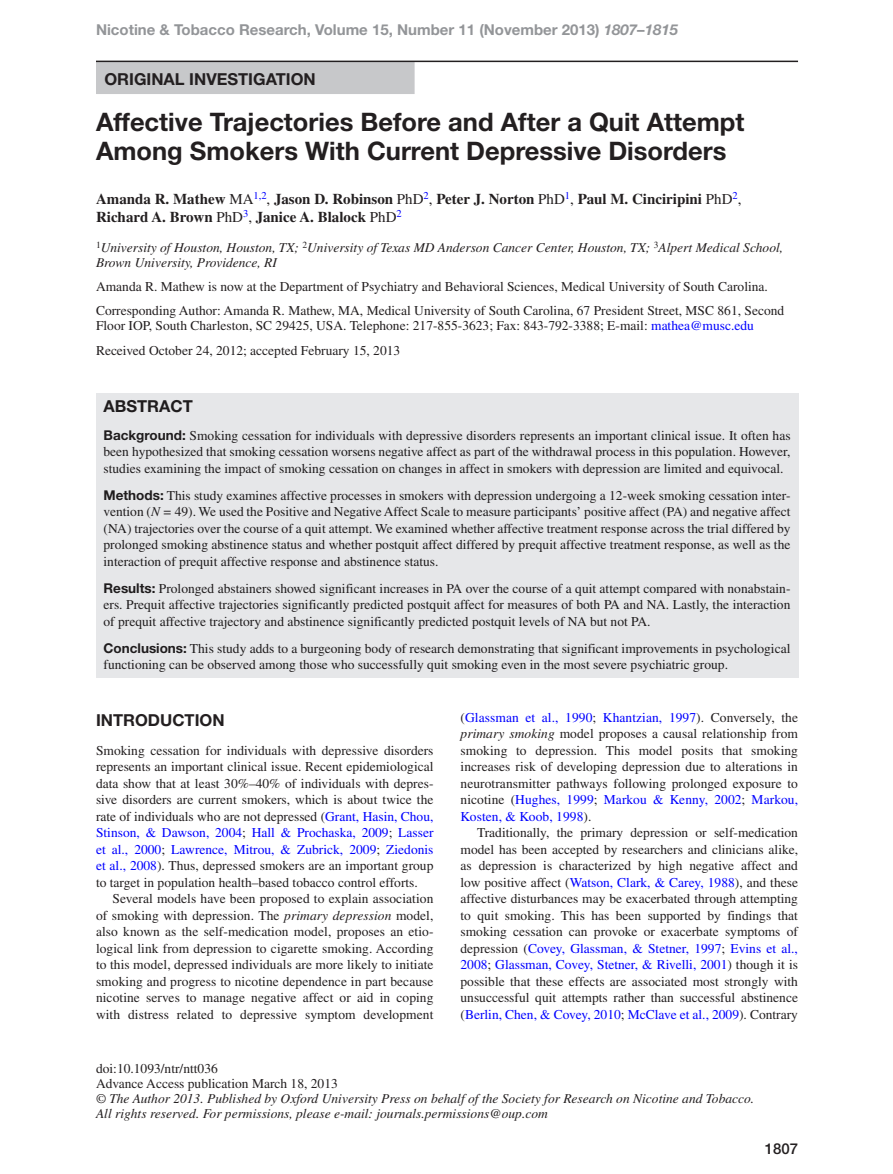
<style>
.page{position:relative;width:893px;height:1174px;background:#fff}
.page>*{position:absolute;margin:0;border:0;box-sizing:border-box;transform-origin:0 0}
.t1{font:700 25.5px/28.5px "Helvetica Neue LT Std";color:#231f20}
.t2{font:700 16.5px "Helvetica Neue LT Std";color:#231f20}
.t3{font:700 15px/18px "Times LT Std";color:#231f20}
.t4{font:700 15px "Helvetica Neue LT Std";color:#939598}
.t5{font:500 15px "Helvetica Neue LT Std";color:#231f20}
.t6{font:13.5px/16.5px "Times LT Std";color:#231f20;text-align:justify}
.t7{font:italic 13.5px/15px "Times LT Std";color:#231f20}
.s1{font-style:italic}
.s2{font-weight:400}
.s3{color:#00f}
.s4{font-family:"Helvetica Neue LT Std";font-weight:700}
</style>
<div class="page">
<div style="left:96px;top:61px;width:319px;height:33px;background:#c7c8ca"></div>
<hr style="left:96px;top:61px;width:702px;height:1px;background:#231f20">
<div style="left:96px;top:393px;width:702px;height:284px;background:#e6e7e9"></div>
<p class="t4" style="left:96px;top:20px;width:584px">Nicotine &amp; Tobacco Research, Volume 15, Number 11 (November 2013) <span class="s1">1807</span>–<span class="s1">1815</span></p>
<p class="t2" style="left:104px;top:68px;width:213px">Original Investigation</p>
<h1 class="t1" style="left:96px;top:107px;width:650px">Affective Trajectories Before and After a Quit Attempt<br>Among Smokers With Current Depressive Disorders</h1>
<p class="t3" style="left:96px;top:189px;width:647px">Amanda R. Mathew <span class="s2">MA</span><sup>1,2</sup><span class="s2">,</span> Jason D. Robinson <span class="s2">PhD</span><sup>2</sup><span class="s2">,</span> Peter J. Norton <span class="s2">PhD</span><sup>1</sup><span class="s2">,</span> Paul M. Cinciripini <span class="s2">PhD</span><sup>2</sup><span class="s2">,<br></span>Richard A. Brown <span class="s2">PhD</span><sup>3</sup><span class="s2">,</span> Janice A. Blalock <span class="s2">PhD</span><sup>2</sup></p>
<p class="t7" style="left:96px;top:240px;width:689px"><sup>1</sup>University of Houston, Houston, TX; <sup>2</sup>University of Texas MD Anderson Cancer Center, Houston, TX; <sup>3</sup>Alpert Medical School,<br>Brown University, Providence, RI</p>
<p class="t6" style="left:96px;top:274px;width:690px;line-height:24px">Amanda R. Mathew is now at the Department of Psychiatry and Behavioral Sciences, Medical University of South Carolina.<br>Corresponding Author: Amanda R. Mathew, MA, Medical University of South Carolina, 67 President Street, MSC 861, Second</p>
<p class="t6" style="left:96px;top:312px;width:659px;line-height:25.5px">Floor IOP, South Charleston, SC 29425, USA. Telephone: 217-855-3623; Fax: 843-792-3388; E-mail: <span class="s3">mathea@musc.edu<br></span>Received October 24, 2012; accepted February 15, 2013</p>
<p class="t2" style="left:104px;top:396px;width:91px">Abstract</p>
<p class="t6" style="left:104px;top:426px;width:689px"><span class="s4">Background:</span> Smoking cessation for individuals with depressive disorders represents an important clinical issue. It often has been hypothesized that smoking cessation worsens negative affect as part of the withdrawal process in this population. However, studies examining the impact of smoking cessation on changes in affect in smokers with depression are limited and equivocal.</p>
<p class="t6" style="left:104px;top:486px;width:689px"><span class="s4">Methods:</span> This study examines affective processes in smokers with depression undergoing a 12-week smoking cessation inter&shy;vention (<span class="s1">N =</span> 49). We used the Positive and Negative Affect Scale to measure participants’ positive affect (PA) and negative affect (NA) trajectories over the course of a quit attempt. We examined whether affective treatment response across the trial differed by prolonged smoking abstinence status and whether postquit affect differed by prequit affective treatment response, as well as the interaction of prequit affective response and abstinence status.</p>
<p class="t6" style="left:104px;top:579px;width:688px"><span class="s4">Results:</span> Prolonged abstainers showed significant increases in PA over the course of a quit attempt compared with nonabstain&shy;ers. Prequit affective trajectories significantly predicted postquit affect for measures of both PA and NA. Lastly, the interaction of prequit affective trajectory and abstinence significantly predicted postquit levels of NA but not PA.</p>
<p class="t6" style="left:104px;top:639px;width:688px"><span class="s4">Conclusions:</span> This study adds to a burgeoning body of research demonstrating that significant improvements in psychological functioning can be observed among those who successfully quit smoking even in the most severe psychiatric group.</p>
<p class="t2" style="left:96px;top:710px;width:130px">Introduction</p>
<p class="t6" style="left:96px;top:741px;width:339px">Smoking cessation for individuals with depressive disorders represents an important clinical issue. Recent epidemiological data show that at least 30%–40% of individuals with depres&shy;sive disorders are current smokers, which is about twice the rate of individuals who are not depressed (<span class="s3">Grant, Hasin, Chou, Stinson, &amp; Dawson, 2004</span>; <span class="s3">Hall &amp; Prochaska, 2009</span>; <span class="s3">Lasser et al., 2000</span>; <span class="s3">Lawrence, Mitrou, &amp; Zubrick, 2009</span>; <span class="s3">Ziedonis et al., 2008</span>). Thus, depressed smokers are an important group to target in population health–based tobacco control efforts.</p>
<p class="t6" style="left:96px;top:890px;width:339px;text-indent:16px">Several models have been proposed to explain association of smoking with depression. The <span class="s1">primary depression</span> model, also known as the self-medication model, proposes an etio&shy;logical link from depression to cigarette smoking. According to this model, depressed individuals are more likely to initiate smoking and progress to nicotine dependence in part because nicotine serves to manage negative affect or aid in coping with distress related to depressive symptom development</p>
<p class="t6" style="left:96px;top:1060px;width:123px">doi:10.1093/ntr/ntt036</p>
<p class="t6" style="left:96px;top:1075px;width:243px">Advance Access publication March 18, 2013</p>
<p class="t6" style="left:460px;top:708px;width:339px">(<span class="s3">Glassman et al., 1990</span>; <span class="s3">Khantzian, 1997</span>). Conversely, the <span class="s1">primary smoking</span> model proposes a causal relationship from smoking to depression. This model posits that smoking increases risk of developing depression due to alterations in neurotransmitter pathways following prolonged exposure to nicotine (<span class="s3">Hughes, 1999</span>; <span class="s3">Markou &amp; Kenny, 2002</span>; <span class="s3">Markou, Kosten, &amp; Koob, 1998</span>).</p>
<p class="t6" style="left:460px;top:824px;width:339px;text-indent:16px">Traditionally, the primary depression or self-medication model has been accepted by researchers and clinicians alike, as depression is characterized by high negative affect and low positive affect (<span class="s3">Watson, Clark, &amp; Carey, 1988</span>), and these affective disturbances may be exacerbated through attempting to quit smoking. This has been supported by findings that smoking cessation can provoke or exacerbate symptoms of depression (<span class="s3">Covey, Glassman, &amp; Stetner, 1997</span>; <span class="s3">Evins et al., 2008</span>; <span class="s3">Glassman, Covey, Stetner, &amp; Rivelli, 2001</span>) though it is possible that these effects are associated most strongly with unsuccessful quit attempts rather than successful abstinence (<span class="s3">Berlin, Chen, &amp; Covey, 2010</span>; <span class="s3">McClave et al., 2009</span>). Contrary</p>
<p class="t7" style="left:96px;top:1090px;width:660px">© The Author 2013. Published by Oxford University Press on behalf of the Society for Research on Nicotine and Tobacco.<br>All rights reserved. For permissions, please e-mail: journals.permissions@oup.com</p>
<p class="t5" style="left:765px;top:1139px;width:35px">1807</p>
</div>
